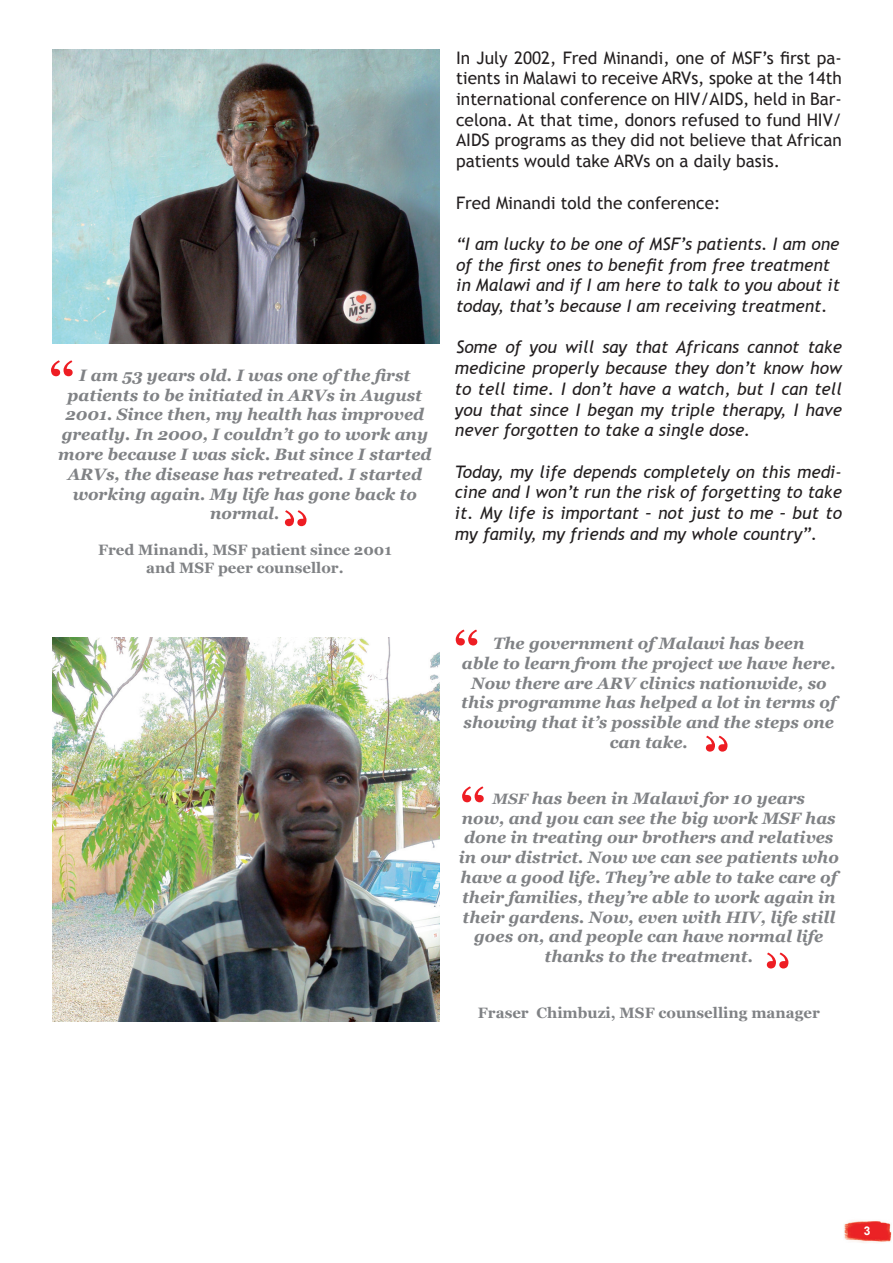
<style>
.page{position:relative;width:893px;height:1263px;background:#fff}
.page>*{position:absolute;margin:0;border:0;box-sizing:border-box;transform-origin:0 0}
.t1{font:italic 17.25px/20.7px "Trebuchet MS";color:#231f20;text-align:justify}
.t2{font:17.25px/20.7px "Trebuchet MS";color:#231f20;text-align:justify}
.t3{font:italic 700 16.5px/19.8px "Georgia";color:#808285;text-align:center}
.t4{font:700 15px/18px "Georgia";color:#808285;text-align:center}
.t5{font:700 12px "Arial";color:#fff}
.s1{font-size:15px}
</style>
<div class="page">
<img style="left:844px;top:1220px;width:47px;height:23px">
<svg style="left:51px;top:360px;width:22px;height:16px"></svg>
<svg style="left:285px;top:510px;width:21px;height:16px"></svg>
<img style="left:52px;top:50px;width:387px;height:293px">
<img style="left:52px;top:637px;width:387px;height:384px">
<svg style="left:456px;top:629px;width:21px;height:16px"></svg>
<svg style="left:706px;top:736px;width:21px;height:16px"></svg>
<svg style="left:462px;top:786px;width:22px;height:16px"></svg>
<svg style="left:767px;top:952px;width:21px;height:16px"></svg>
<p class="t3" style="left:58px;top:365px;width:375px">I am 53 years old. I was one of the first patients to be initiated in ARVs in August 2001. Since then, my health has improved greatly. In 2000, I couldn’t go to work any more because I was sick. But since I started ARVs, the disease has retreated. I started working again. My life has gone back to normal.</p>
<p class="t4" style="left:98px;top:541px;width:295px">Fred Minandi, MSF patient since 2001 and MSF peer counsellor.</p>
<p class="t2" style="left:456px;top:47px;width:387px">In July 2002, Fred Minandi, one of MSF’s first pa&shy;tients in Malawi to receive ARVs, spoke at the 14th international conference on HIV/AIDS, held in Bar&shy;celona. At that time, donors refused to fund HIV/ AIDS programs as they did not believe that African patients would take ARVs on a daily basis.</p>
<p class="t2" style="left:456px;top:192px;width:266px">Fred Minandi told the conference:</p>
<p class="t1" style="left:456px;top:234px;width:385px;text-align:left">“I am lucky to be one of MSF’s patients. I am one of the first ones to benefit from free treatment in Malawi and if I am here to talk to you about it today, that’s because I am receiving treatment.</p>
<p class="t1" style="left:455px;top:337px;width:388px">Some of you will say that Africans cannot take medicine properly because they don’t know how to tell time. I don’t have a watch, but I can tell you that since I began my triple therapy, I have never forgotten to take a single dose.</p>
<p class="t1" style="left:455px;top:461px;width:388px">Today, my life depends completely on this medi&shy;cine and I won’t run the risk of forgetting to take it. My life is important – not just to me – but to my family, my friends and my whole country”.</p>
<p class="t3" style="left:461px;top:633px;width:377px">The government of Malawi has been<br>able to learn from the project we have here.<br>Now there are ARV clinics nationwide, so this programme has helped a lot in terms of showing that it’s possible and the steps one can take.</p>
<p class="t3" style="left:459px;top:788px;width:381px"><span class="s1">MSF</span> has been in Malawi for 10 years<br>now, and you can see the big work MSF has done in treating our brothers and relatives in our district. Now we can see patients who have a good life. They’re able to take care of their families, they’re able to work again in their gardens. Now, even with HIV, life still goes on, and people can have normal life thanks to the treatment.</p>
<p class="t4" style="left:478px;top:1004px;width:343px">Fraser Chimbuzi, MSF counselling manager</p>
<p class="t5" style="left:864px;top:1223px;width:8px">3</p>
</div>
